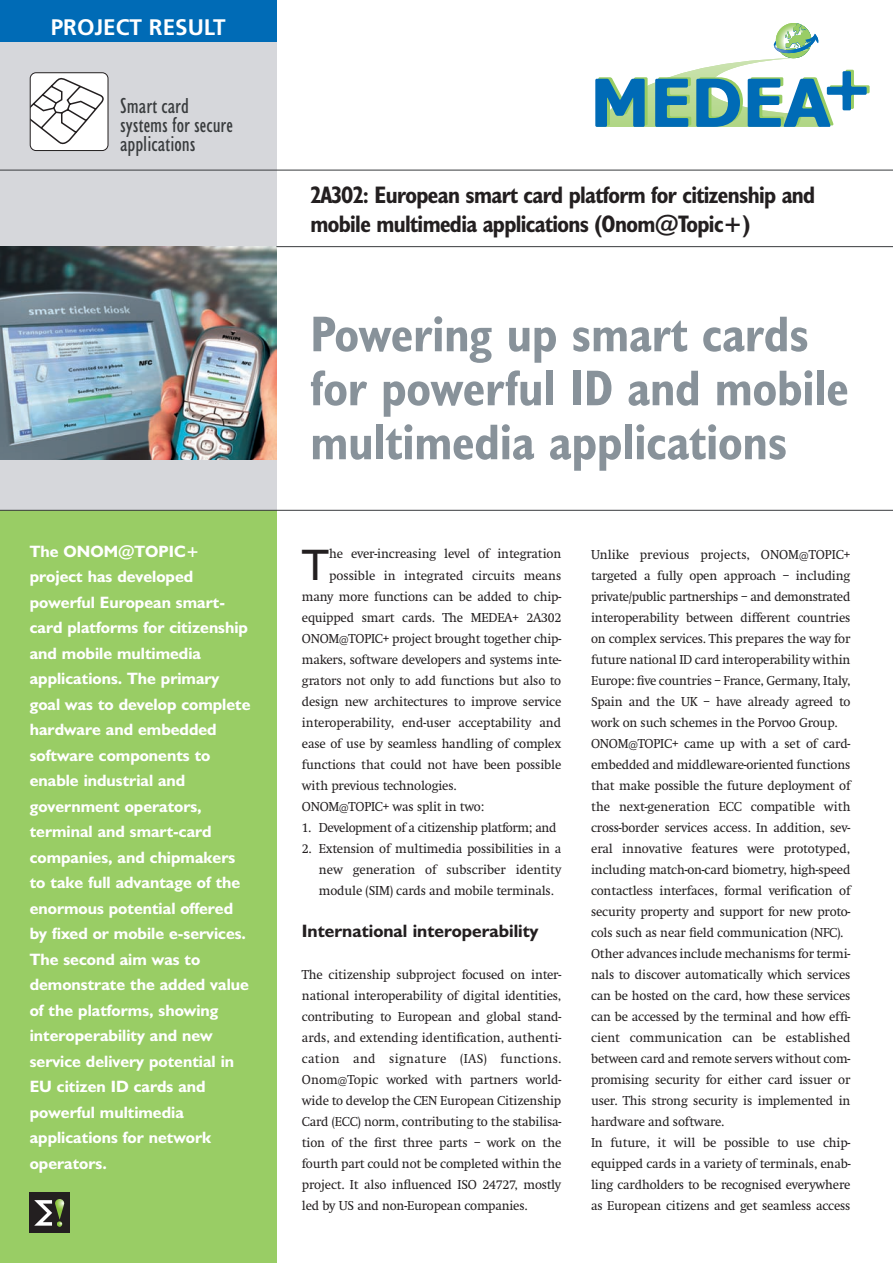
<style>
.page{position:relative;width:893px;height:1263px;background:#fff}
.page>*{position:absolute;margin:0;border:0;box-sizing:border-box;transform-origin:0 0}
.hoofdtitel{font:700 condensed 50.55px/54px "Humanist 521 BT";color:#88929a}
.body___initiaal{font:44.25px "Humanist 521 BT";color:#231f20}
.titel{font:700 condensed 24px/28.8px "Humanist 521 BT";letter-spacing:-.025em;color:#231f20}
.Normaal{font:700 22.5px "Frutiger LT";color:#fff}
.t1{font:condensed 21.9px/18.9px "Humanist 521 BT";color:#383b3d}
.sub{font:700 18px "Humanist 521 BT";color:#231f20}
.box_r__body{font:700 16.5px/25.5px "Humanist 521 BT";color:#fff}
.body{font:13.5px/21px "Swift EF";letter-spacing:-.015em;color:#231f20;text-align:justify;scale:.96 1}
.body___initiaal-2{font:13.5px "Swift EF";letter-spacing:-.015em;color:#231f20;scale:.96 1}
.body_tab{font:13.5px/21px "Swift EF";letter-spacing:-.015em;color:#231f20;text-align:justify;scale:.96 1}
</style>
<div class="page">
<svg style="left:595px;top:23px;width:275px;height:104px"></svg>
<div style="left:0;top:510px;width:276px;height:753px;background:#99cd65"></div>
<div style="left:0;top:0;width:276px;height:43px;background:#006bb6"></div>
<div style="left:0;top:43px;width:276px;height:467px;background:#d6d7db"></div>
<img style="left:0;top:247px;width:276px;height:212px">
<hr style="left:0;top:170px;width:893px;height:1px;background:#383b3d">
<hr style="left:276px;top:246px;width:617px;height:1px;background:#383b3d">
<hr style="left:0;top:510px;width:893px;height:1px;background:#383b3d">
<div style="left:30px;top:1193px;width:40px;height:40px;background:#231f20"></div>
<svg style="left:34px;top:1199px;width:31px;height:27px"></svg>
<div style="left:30px;top:73px;width:78px;height:78px;background:#fff;border-radius:6px"></div>
<div style="left:30px;top:72px;width:78px;height:79px;border:1px solid #231f20;border-radius:6px"></div>
<svg style="left:30px;top:76px;width:74px;height:70px"></svg>
<p class="Normaal" style="left:51px;top:13px;width:176px">PROJECT RESULT</p>
<p class="t1" style="left:120px;top:96px;width:114px">Smart card systems for secure applications</p>
<p class="box_r__body" style="left:30px;top:538px;width:222px">The ONOM@TOPIC+ project has developed powerful European smart&shy;card platforms for citizenship and mobile multimedia applications. The primary goal was to develop complete hardware and embedded software components to enable industrial and government operators, terminal and smart-card companies, and chipmakers to take full advantage of the enormous potential offered by fixed or mobile e-services.<br>The second aim was to demonstrate the added value of the platforms, showing interoperability and new service delivery potential in<br>EU citizen ID cards and powerful multimedia applications for network operators.</p>
<p class="titel" style="left:310px;top:180px;width:506px">2A302: European smart card platform for citizenship and mobile multimedia applications (Onom@Topic+)</p>
<p class="hoofdtitel" style="left:310px;top:306px;width:540px">Powering up smart cards for powerful ID and mobile multimedia applications</p>
<p class="body___initiaal" style="left:302px;top:537px;width:29px">T</p>
<p class="body___initiaal-2" style="left:329px;top:547px;width:243px">he ever-increasing level of integration</p>
<p class="body___initiaal-2" style="left:329px;top:568px;width:243px">possible in integrated circuits means</p>
<p class="body___initiaal-2" style="left:302px;top:589px;width:272px">many more functions can be added to chip-</p>
<p class="body___initiaal-2" style="left:302px;top:610px;width:272px">equipped smart cards. The MEDEA+ 2A302</p>
<p class="body___initiaal-2" style="left:302px;top:631px;width:272px">ONOM@TOPIC+ project brought together chip-</p>
<p class="body___initiaal-2" style="left:302px;top:652px;width:272px">makers, software developers and systems inte-</p>
<p class="body___initiaal-2" style="left:302px;top:673px;width:272px">grators not only to add functions but also to</p>
<p class="body___initiaal-2" style="left:302px;top:694px;width:272px">design new architectures to improve service</p>
<p class="body___initiaal-2" style="left:302px;top:715px;width:272px">interoperability, end-user acceptability and</p>
<p class="body___initiaal-2" style="left:302px;top:736px;width:272px">ease of use by seamless handling of complex</p>
<p class="body___initiaal-2" style="left:302px;top:757px;width:272px">functions that could not have been possible</p>
<p class="body___initiaal-2" style="left:302px;top:778px;width:163px">with previous technologies.</p>
<p class="body" style="left:302px;top:796px;width:191px">ONOM@TOPIC+ was split in two:</p>
<p class="body_tab" style="left:302px;top:817px;width:267px">1. Development of a citizenship platform; and</p>
<p class="body_tab" style="left:319px;top:838px;width:254px;text-indent:-17px">2. Extension of multimedia possibilities in a new generation of subscriber identity module (SIM) cards and mobile terminals.</p>
<p class="sub" style="left:302px;top:919px;width:238px">International interoperability</p>
<p class="body" style="left:302px;top:964px;width:272px">The citizenship subproject focused on inter&shy;national interoperability of digital identities, contributing to European and global stand&shy;ards, and extending identification, authenti&shy;cation and signature (IAS) functions.<br>Onom@Topic worked with partners world&shy;wide to develop the CEN European Citizenship Card (ECC) norm, contributing to the stabilisa&shy;tion of the first three parts – work on the fourth part could not be completed within the project. It also influenced ISO 24727, mostly led by US and non-European companies.</p>
<p class="body" style="left:591px;top:544px;width:272px">Unlike previous projects, ONOM@TOPIC+ targeted a fully open approach – including private/public partnerships – and demonstrated interoperability between different countries on complex services. This prepares the way for future national ID card interoperability within Europe: five countries – France, Germany, Italy, Spain and the UK – have already agreed to work on such schemes in the Porvoo Group.</p>
<p class="body" style="left:591px;top:733px;width:272px">ONOM@TOPIC+ came up with a set of card&shy;embedded and middleware-oriented functions that make possible the future deployment of the next-generation ECC compatible with cross-border services access. In addition, sev&shy;eral innovative features were prototyped, including match-on-card biometry, high-speed contactless interfaces, formal verification of security property and support for new proto&shy;cols such as near field communication (NFC).</p>
<p class="body" style="left:591px;top:943px;width:272px">Other advances include mechanisms for termi&shy;nals to discover automatically which services can be hosted on the card, how these services can be accessed by the terminal and how effi&shy;cient communication can be established between card and remote servers without com&shy;promising security for either card issuer or user. This strong security is implemented in hardware and software.</p>
<p class="body" style="left:591px;top:1132px;width:272px">In future, it will be possible to use chip&shy;equipped cards in a variety of terminals, enab&shy;ling cardholders to be recognised everywhere as European citizens and get seamless access</p>
</div>
